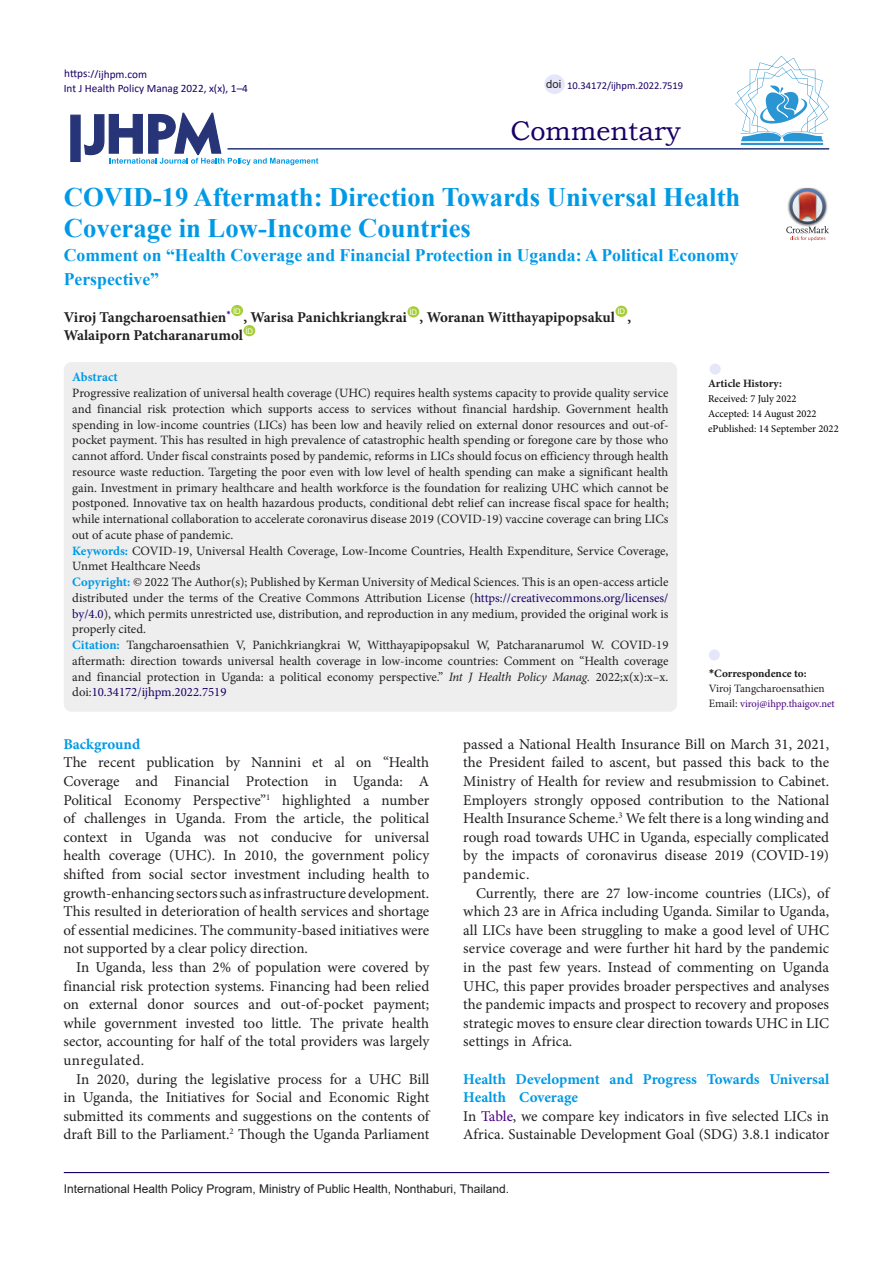
<style>
.page{position:relative;width:893px;height:1263px;background:#fff}
.page>*{position:absolute;margin:0;border:0;box-sizing:border-box;transform-origin:0 0}
.t1{font:27px "Bookman Old Style";color:#190066}
.Default{font:700 26.7px/31.5px "Times New Roman";color:#0099e5}
.Default-2{font:700 17.7px/24px "Times New Roman";color:#0099e5}
.t2{font:15px/18.6px "Minion Pro";color:#231f20;text-align:justify}
.Default-3{font:700 15px "Minion Pro";color:#231f20}
.t3{font:700 15px/18.6px "Minion Pro";color:#0099e5}
.t4{font:12.75px/15.8px "Minion Pro";color:#231f20;text-align:justify}
.Default-4{font:700 12.75px "Minion Pro";color:#0099e5}
.t5{font:12px "Arial";color:#231f20}
.t6{font:11.25px "Calibri";color:#190066}
.t7{font:700 11.25px "Minion Pro";color:#231f20}
.t8{font:11.25px "Minion Pro";letter-spacing:-.01em;color:#231f20}
.t9{font:11.25px "Arial";color:#231f20}
.t10{font:10.5px "Minion Pro";color:#000}
.t11{font:10.5px "Minion Pro";letter-spacing:-.005em;color:#4b0082}
.t12{font:10.5px "Calibri";color:#190066}
.t13{font:7.8px "Arial";color:#fff}
.s1{font-weight:700;color:#0099e5}
.s2{color:#190066}
.s3{font-style:italic}
.s4{font-family:"Calibri"}
.s5{font-size:11.25px;color:#231f20}
.s6{color:#4b0082}
</style>
<div class="page">
<svg style="left:84px;top:112px;width:234px;height:53px"></svg>
<div style="left:70px;top:115px;width:11px;height:47px;background:#273578;border:1px solid #273578"></div>
<div style="left:231px;top:305px;width:12px;height:11px;background:#a6ce39;border-radius:50%"></div>
<div style="left:407px;top:306px;width:12px;height:11px;background:#a6ce39;border-radius:50%"></div>
<div style="left:615px;top:306px;width:12px;height:11px;background:#a6ce39;border-radius:50%"></div>
<div style="left:243px;top:325px;width:12px;height:11px;background:#a6ce39;border-radius:50%"></div>
<hr style="left:227px;top:148px;width:602px;height:2px;background:#273578">
<div style="left:64px;top:362px;width:613px;height:350px;background:#eee;border-radius:8px"></div>
<div style="left:709px;top:649px;width:11px;height:11px;background:#e6e6fa;border-radius:50%"></div>
<div style="left:710px;top:364px;width:11px;height:11px;background:#e6e6fa;border-radius:50%"></div>
<hr style="left:64px;top:1172px;width:765px;height:1px;background:#190066">
<hr style="left:741px;top:143px;width:82px;height:2px;background:#2995d2">
<svg style="left:735px;top:56px;width:94px;height:85px"></svg>
<div style="left:544px;top:74px;width:21px;height:20px;background:#e6e6fa;border-radius:50%"></div>
<img style="left:798px;top:188px;width:18px;height:1px">
<svg style="left:786px;top:189px;width:43px;height:52px"></svg>
<p class="t6" style="left:64px;top:66px;width:84px">https://ijhpm.com</p>
<p class="t6" style="left:64px;top:81px;width:186px">Int J Health Policy Manag 2022, x(x), 1–4</p>
<p class="t9" style="left:546px;top:76px;width:17px">doi</p>
<p class="t12" style="left:567px;top:78px;width:118px">10.34172/ijhpm.2022.7519</p>
<p class="t1" style="left:510px;top:113px;width:172px">Commentary</p>
<p class="Default" style="left:64px;top:180px;width:678px">COVID-19 Aftermath: Direction Towards Universal Health<br>Coverage in Low-Income Countries</p>
<p class="Default-2" style="left:64px;top:243px;width:676px">Comment on “Health Coverage and Financial Protection in Uganda: A Political Economy<br>Perspective”</p>
<p class="Default-3" style="left:64px;top:306px;width:168px">Viroj Tangcharoensathien<sup>*</sup></p>
<p class="t13" style="left:233px;top:306px;width:9px">ID</p>
<p class="Default-3" style="left:243px;top:306px;width:165px">, Warisa Panichkriangkrai</p>
<p class="t13" style="left:409px;top:307px;width:9px">ID</p>
<p class="Default-3" style="left:420px;top:306px;width:197px">, Woranan Witthayapipopsakul</p>
<p class="t13" style="left:617px;top:306px;width:9px">ID</p>
<p class="Default-3" style="left:628px;top:306px;width:5px">,</p>
<p class="Default-3" style="left:64px;top:325px;width:181px">Walaiporn Patcharanarumol</p>
<p class="t13" style="left:245px;top:326px;width:9px">ID</p>
<p class="Default-4" style="left:72px;top:368px;width:47px">Abstract</p>
<p class="t4" style="left:72px;top:385px;width:598px">Progressive realization of universal health coverage (UHC) requires health systems capacity to provide quality service and financial risk protection which supports access to services without financial hardship. Government health spending in low-income countries (LICs) has been low and heavily relied on external donor resources and out-of&shy;pocket payment. This has resulted in high prevalence of catastrophic health spending or foregone care by those who cannot afford. Under fiscal constraints posed by pandemic, reforms in LICs should focus on efficiency through health resource waste reduction. Targeting the poor even with low level of health spending can make a significant health gain. Investment in primary healthcare and health workforce is the foundation for realizing UHC which cannot be postponed. Innovative tax on health hazardous products, conditional debt relief can increase fiscal space for health; while international collaboration to accelerate coronavirus disease 2019 (COVID-19) vaccine coverage can bring LICs out of acute phase of pandemic.</p>
<p class="t4" style="left:72px;top:543px;width:598px"><span class="s1">Keywords:</span> COVID-19, Universal Health Coverage, Low-Income Countries, Health Expenditure, Service Coverage,<br>Unmet Healthcare Needs</p>
<p class="t4" style="left:72px;top:574px;width:598px"><span class="s1">Copyright:</span> © 2022 The Author(s); Published by Kerman University of Medical Sciences. This is an open-access article distributed under the terms of the Creative Commons Attribution License (<span class="s2">https://creativecommons.org/licenses/ by/4.0</span>), which permits unrestricted use, distribution, and reproduction in any medium, provided the original work is properly cited.</p>
<p class="t4" style="left:72px;top:637px;width:598px"><span class="s1">Citation:</span> Tangcharoensathien V, Panichkriangkrai W, Witthayapipopsakul W, Patcharanarumol W. COVID-19 aftermath: direction towards universal health coverage in low-income countries: Comment on “Health coverage and financial protection in Uganda: a political economy perspective.” <span class="s3">Int J Health Policy Manag.</span> 2022;x(x):x–x. doi:<span class="s2">10.34172/ijhpm.2022.7519</span></p>
<p class="t7" style="left:708px;top:376px;width:76px">Article History:</p>
<p class="t10" style="left:708px;top:392px;width:90px">Received: 7 July 2022</p>
<p class="t10" style="left:708px;top:407px;width:110px">Accepted: 14 August 2022</p>
<p class="t10" style="left:708px;top:422px;width:132px">ePublished: 14 September 2022</p>
<p class="t7" style="left:709px;top:665px;width:99px"><span class="s4">*</span>Correspondence to:</p>
<p class="t8" style="left:709px;top:681px;width:118px">Viroj Tangcharoensathien</p>
<p class="t11" style="left:709px;top:697px;width:128px"><span class="s5">Email:</span> viroj@ihpp.thaigov.net</p>
<p class="t3" style="left:63px;top:734px;width:78px">Background</p>
<p class="t2" style="left:63px;top:753px;width:367px">The recent publication by Nannini et al on “Health Coverage and Financial Protection in Uganda: A Political Economy Perspective”<sup>1</sup> highlighted a number of challenges in Uganda. From the article, the political context in Uganda was not conducive for universal health coverage (UHC). In 2010, the government policy shifted from social sector investment including health to growth-enhancing sectors such as infrastructure development.<br>This resulted in deterioration of health services and shortage of essential medicines. The community-based initiatives were not supported by a clear policy direction.</p>
<p class="t2" style="left:63px;top:958px;width:367px;text-indent:13px">In Uganda, less than 2% of population were covered by financial risk protection systems. Financing had been relied on external donor sources and out-of-pocket payment; while government invested too little. The private health sector, accounting for half of the total providers was largely unregulated.</p>
<p class="t2" style="left:63px;top:1069px;width:367px;text-indent:13px">In 2020, during the legislative process for a UHC Bill in Uganda, the Initiatives for Social and Economic Right submitted its comments and suggestions on the contents of draft Bill to the Parliament.<sup>2</sup> Though the Uganda Parliament</p>
<p class="t2" style="left:463px;top:735px;width:367px">passed a National Health Insurance Bill on March 31, 2021, the President failed to ascent, but passed this back to the Ministry of Health for review and resubmission to Cabinet.<br>Employers strongly opposed contribution to the National Health Insurance Scheme.<sup>3</sup> We felt there is a long winding and rough road towards UHC in Uganda, especially complicated by the impacts of coronavirus disease 2019 (COVID-19) pandemic.</p>
<p class="t2" style="left:463px;top:883px;width:367px;text-indent:13px">Currently, there are 27 low-income countries (LICs), of which 23 are in Africa including Uganda. Similar to Uganda, all LICs have been struggling to make a good level of UHC service coverage and were further hit hard by the pandemic in the past few years. Instead of commenting on Uganda UHC, this paper provides broader perspectives and analyses the pandemic impacts and prospect to recovery and proposes strategic moves to ensure clear direction towards UHC in LIC settings in Africa.</p>
<p class="t3" style="left:463px;top:1069px;width:367px">Health Development and Progress Towards Universal<br>Health Coverage</p>
<p class="t2" style="left:463px;top:1107px;width:367px">In <span class="s6">Table</span>, we compare key indicators in five selected LICs in<br>Africa. Sustainable Development Goal (SDG) 3.8.1 indicator</p>
<p class="t5" style="left:64px;top:1180px;width:447px">International Health Policy Program, Ministry of Public Health, Nonthaburi, Thailand.</p>
</div>
